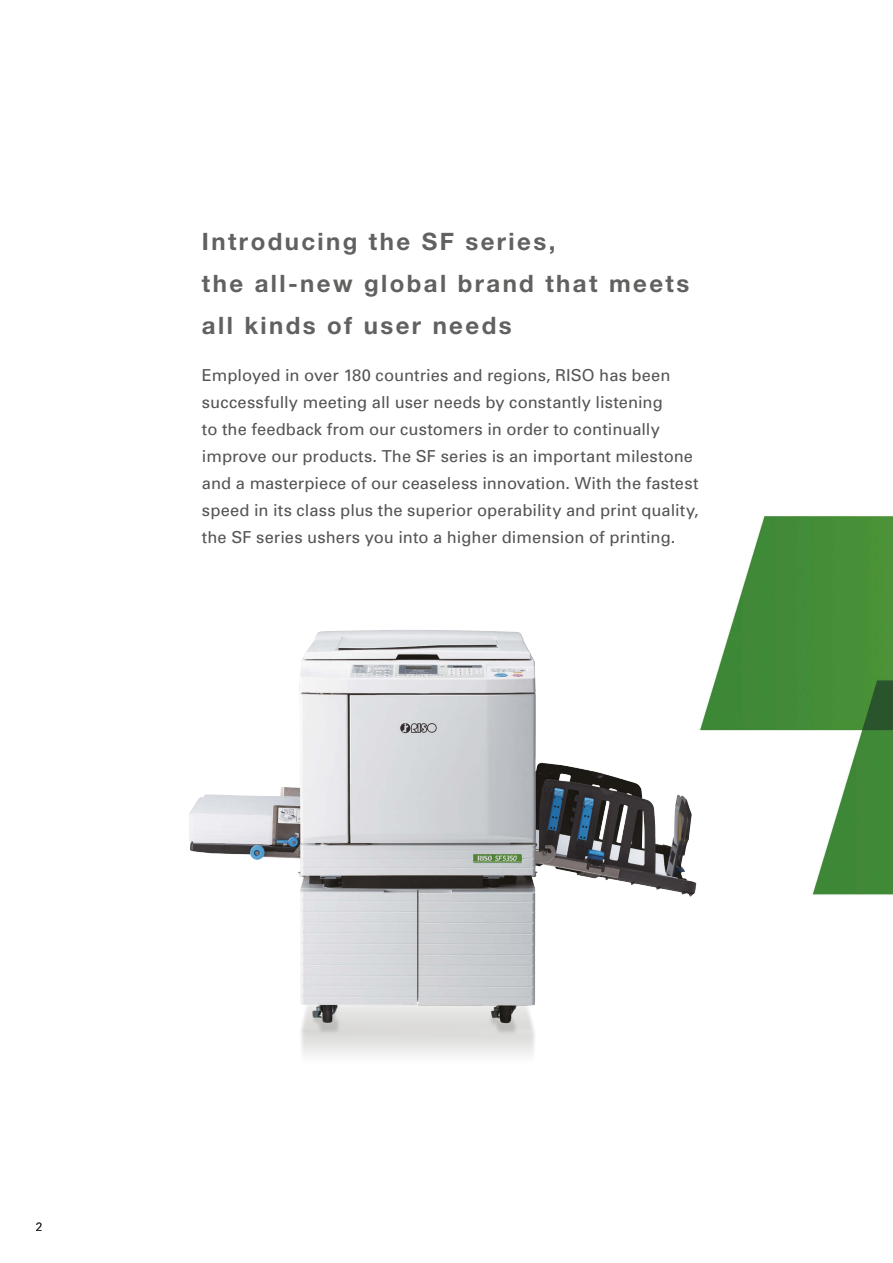
<style>
.page{position:relative;width:893px;height:1263px;background:#fff}
.page>*{position:absolute;margin:0;border:0;box-sizing:border-box;transform-origin:0 0}
.t1{font:700 24px "Helvetica Neue LT Std";letter-spacing:.1em;color:#616160}
.t2{font:16.5px/27px "Univers";letter-spacing:.005em;color:#555453}
.t3{font:300 12px "Univers";color:#1c1c1b}
</style>
<div class="page">
<img style="left:732px;top:515px;width:161px;height:381px">
<img style="left:189px;top:630px;width:521px;height:425px">
<p class="t1" style="left:202px;top:226px;width:355px">Introducing the SF series,</p>
<p class="t1" style="left:202px;top:268px;width:489px">the all-new global brand that meets</p>
<p class="t1" style="left:202px;top:310px;width:311px">all kinds of user needs</p>
<p class="t2" style="left:202px;top:361px;width:498px">Employed in over 180 countries and regions, RISO has been successfully meeting all user needs by constantly listening<br>to the feedback from our customers in order to continually improve our products. The SF series is an important milestone and a masterpiece of our ceaseless innovation. With the fastest speed in its class plus the superior operability and print quality, the SF series ushers you into a higher dimension of printing.</p>
<p class="t3" style="left:36px;top:1219px;width:8px">2</p>
</div>
